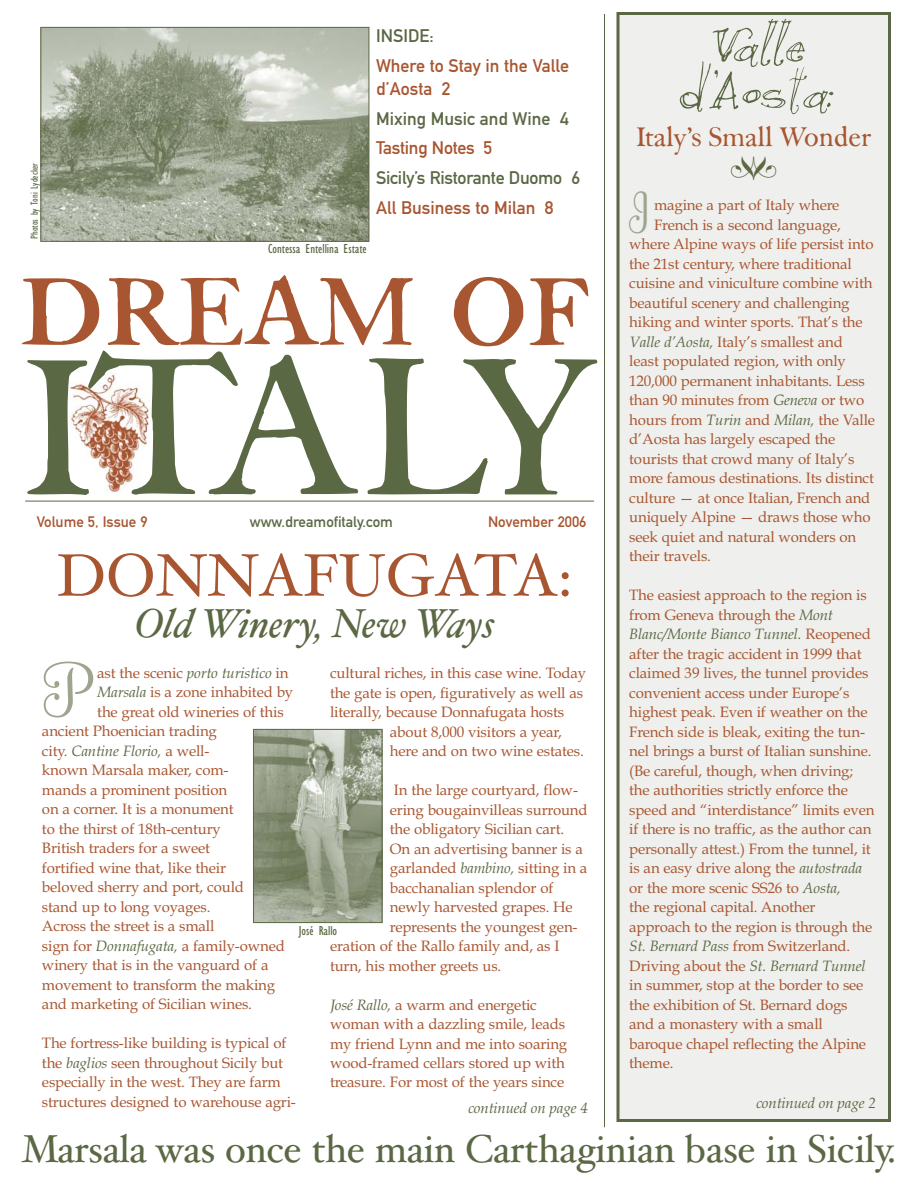
<style>
.page{position:relative;width:918px;height:1188px;background:#fff}
.page>*{position:absolute;margin:0;border:0;box-sizing:border-box;transform-origin:0 0}
.t1{font:205.5px "F Caslon Thirty ITC";letter-spacing:-.11em;color:#5b6844}
.t2{font:148.5px "F Caslon Thirty ITC Roman SC";letter-spacing:-.015em;color:#a85631}
.t3{font:75px "Fling Plain";color:#9da58f}
.t4{font:italic 72px "Cricket";color:#5b6844}
.t5{font:72px "Cricket";color:#5b6844}
.t6{font:60px "Hoefler Text";color:#a85631}
.t7{font:55.5px "Fling Plain";color:#9da58f;scale:.9 1}
.t8{font:italic 40.5px "Hoefler Text";color:#5b6844}
.t9{font:39px "Hoefler Text";letter-spacing:-.01em;color:#5b6844}
.t10{font:28.5px "F Caslon Thirty ITC";letter-spacing:-.01em;color:#a85631}
.t11{font:18px/22.5px "DIN Mittelschrift";color:#a85631}
.t12{font:18px "DIN Mittelschrift";color:#5b6844}
.t13{font:15px/19.5px "Book Antiqua";letter-spacing:-.01em;color:#a85631}
.t14{font:italic 15px "Book Antiqua";letter-spacing:-.01em;color:#5b6844}
.t15{font:15px "DIN Mittelschrift";color:#a85631}
.t16{font:15px "DIN Mittelschrift";color:#5b6844}
.t17{font:condensed 13.5px "Gill Sans";color:#5b6844}
.t18{font:condensed 10.5px "Gill Sans";color:#5b6844}
.s1{font-style:italic;color:#5b6844}
.s2{font-style:normal;color:#a85631}
</style>
<div class="page">
<img style="left:42px;top:29px;width:325px;height:211px">
<div style="left:40px;top:27px;width:329px;height:215px;border:1px solid #5b6844"></div>
<div style="left:618px;top:14px;width:272px;height:1106px;background:#eff0ed"></div>
<div style="left:616px;top:12px;width:275px;height:1110px;border:3px solid #5b6844"></div>
<img style="left:70px;top:373px;width:79px;height:120px">
<hr style="left:604px;top:14px;width:1px;height:1113px;background:#5b6844">
<hr style="left:25px;top:501px;width:569px;height:1px;background:#5b6844">
<img style="left:255px;top:731px;width:125px;height:190px">
<div style="left:253px;top:729px;width:129px;height:194px;border:1px solid #5b6844"></div>
<h3 class="t4" style="left:704px;top:8px;width:117px">Valle</h3>
<p class="t12" style="left:376px;top:29px;width:59px">INSIDE:</p>
<p class="t11" style="left:376px;top:56px;width:194px">Where to Stay in the Valle d’Aosta 2</p>
<p class="t12" style="left:376px;top:112px;width:194px">Mixing Music and Wine 4</p>
<p class="t11" style="left:376px;top:139px;width:118px">Tasting Notes 5</p>
<p class="t12" style="left:376px;top:172px;width:205px">Sicily’s Ristorante Duomo 6</p>
<p class="t11" style="left:376px;top:199px;width:179px">All Business to Milan 8</p>
<h3 class="t4" style="left:677px;top:55px;width:170px">dAosta:</h3>
<h3 class="t5" style="left:714px;top:55px;width:5px">’</h3>
<h3 class="t10" style="left:636px;top:125px;width:237px">Italy’s Small Wonder</h3>
<p class="t18" style="left:31px;top:239px;width:77px;rotate:-90deg">Photos by Toni Lydecker</p>
<h3 class="t7" style="left:628px;top:193px;width:27px">I</h3>
<p class="t13" style="left:654px;top:197px;width:187px">magine a part of Italy where</p>
<p class="t13" style="left:654px;top:216px;width:189px">French is a second language,</p>
<p class="t13" style="left:629px;top:236px;width:246px">where Alpine ways of life persist into</p>
<p class="t13" style="left:629px;top:255px;width:224px">the 21st century, where traditional</p>
<p class="t13" style="left:629px;top:275px;width:245px">cuisine and viniculture combine with</p>
<p class="t13" style="left:629px;top:294px;width:222px">beautiful scenery and challenging</p>
<p class="t13" style="left:629px;top:314px;width:235px">hiking and winter sports. That’s the</p>
<p class="t13" style="left:629px;top:333px;width:215px"><span class="s1">Valle d’Aosta,</span> Italy’s smallest and</p>
<p class="t13" style="left:629px;top:353px;width:218px">least populated region, with only</p>
<p class="t13" style="left:629px;top:372px;width:237px">120,000 permanent inhabitants. Less</p>
<p class="t13" style="left:629px;top:392px;width:237px">than 90 minutes from <span class="s1">Geneva</span> or two</p>
<p class="t13" style="left:629px;top:411px;width:247px">hours from <span class="s1">Turin</span> and <span class="s1">Milan,</span> the Valle</p>
<p class="t13" style="left:629px;top:431px;width:208px">d’Aosta has largely escaped the</p>
<p class="t13" style="left:629px;top:450px;width:227px">tourists that crowd many of Italy’s</p>
<p class="t13" style="left:629px;top:470px;width:246px">more famous destinations. Its distinct</p>
<p class="t13" style="left:629px;top:489px;width:243px">culture — at once Italian, French and</p>
<p class="t13" style="left:629px;top:509px;width:243px">uniquely Alpine — draws those who</p>
<p class="t13" style="left:629px;top:528px;width:229px">seek quiet and natural wonders on</p>
<p class="t13" style="left:629px;top:548px;width:83px">their travels.</p>
<p class="t13" style="left:629px;top:587px;width:247px">The easiest approach to the region is from Geneva through the <span class="s1">Mont Blanc/Monte Bianco Tunnel.</span> Reopened after the tragic accident in 1999 that claimed 39 lives, the tunnel provides convenient access under Europe’s highest peak. Even if weather on the French side is bleak, exiting the tun&shy;nel brings a burst of Italian sunshine. (Be careful, though, when driving; the authorities strictly enforce the speed and “interdistance” limits even if there is no traffic, as the author can personally attest.) From the tunnel, it is an easy drive along the <span class="s1">autostrada </span>or the more scenic SS26 to <span class="s1">Aosta,<br></span>the regional capital. Another approach to the region is through the <span class="s1">St. Bernard Pass</span> from Switzerland.<br>Driving about the <span class="s1">St. Bernard Tunnel </span>in summer, stop at the border to see the exhibition of St. Bernard dogs and a monastery with a small baroque chapel reflecting the Alpine theme.</p>
<p class="t17" style="left:268px;top:244px;width:100px">Contessa Entellina Estate</p>
<h2 class="t2" style="left:20px;top:206px;width:574px">dream of</h2>
<h1 class="t1" style="left:19px;top:347px;width:583px">ITALY</h1>
<p class="t15" style="left:37px;top:516px;width:112px">Volume 5, Issue 9</p>
<p class="t16" style="left:250px;top:516px;width:145px">www.dreamofitaly.com</p>
<p class="t15" style="left:488px;top:516px;width:100px">November 2006</p>
<h3 class="t6" style="left:56px;top:552px;width:518px">DONNAFUGATA:</h3>
<h3 class="t8" style="left:134px;top:608px;width:362px">Old Winery, New Ways</h3>
<h3 class="t3" style="left:41px;top:662px;width:51px">P</h3>
<p class="t13" style="left:97px;top:665px;width:193px">ast the scenic <span class="s1">porto turistico</span> in</p>
<p class="t13" style="left:97px;top:684px;width:197px"><span class="s1">Marsala</span> is a zone inhabited by</p>
<p class="t13" style="left:97px;top:704px;width:188px">the great old wineries of this</p>
<p class="t13" style="left:42px;top:723px;width:176px">ancient Phoenician trading</p>
<p class="t14" style="left:42px;top:745px;width:169px"><span class="s2">city.</span> Cantine Florio, <span class="s2">a well-</span></p>
<p class="t13" style="left:42px;top:762px;width:188px">known Marsala maker, com-</p>
<p class="t13" style="left:42px;top:782px;width:187px">mands a prominent position</p>
<p class="t13" style="left:42px;top:801px;width:193px">on a corner. It is a monument</p>
<p class="t13" style="left:42px;top:821px;width:180px">to the thirst of 18th-century</p>
<p class="t13" style="left:42px;top:840px;width:170px">British traders for a sweet</p>
<p class="t13" style="left:42px;top:860px;width:185px">fortified wine that, like their</p>
<p class="t13" style="left:42px;top:879px;width:204px">beloved sherry and port, could</p>
<p class="t13" style="left:42px;top:899px;width:170px">stand up to long voyages.</p>
<p class="t13" style="left:42px;top:918px;width:174px">Across the street is a small</p>
<p class="t13" style="left:42px;top:938px;width:244px">sign for <span class="s1">Donnafugata,</span> a family-owned</p>
<p class="t13" style="left:42px;top:957px;width:228px">winery that is in the vanguard of a</p>
<p class="t13" style="left:42px;top:977px;width:235px">movement to transform the making</p>
<p class="t13" style="left:42px;top:996px;width:212px">and marketing of Sicilian wines.</p>
<p class="t13" style="left:42px;top:1035px;width:255px">The fortress-like building is typical of the <span class="s1">baglios</span> seen throughout Sicily but especially in the west. They are farm structures designed to warehouse agri-</p>
<p class="t13" style="left:330px;top:665px;width:258px">cultural riches, in this case wine. Today</p>
<p class="t13" style="left:330px;top:684px;width:255px">the gate is open, figuratively as well as</p>
<p class="t13" style="left:330px;top:704px;width:236px">literally, because Donnafugata hosts</p>
<p class="t13" style="left:390px;top:723px;width:174px">about 8,000 visitors a year,</p>
<p class="t13" style="left:390px;top:743px;width:195px">here and on two wine estates.</p>
<p class="t13" style="left:394px;top:782px;width:186px">In the large courtyard, flow-</p>
<p class="t13" style="left:390px;top:801px;width:199px">ering bougainvilleas surround</p>
<p class="t13" style="left:390px;top:821px;width:176px">the obligatory Sicilian cart.</p>
<p class="t13" style="left:390px;top:840px;width:195px">On an advertising banner is a</p>
<p class="t13" style="left:390px;top:860px;width:199px">garlanded <span class="s1">bambino,</span> sitting in a</p>
<p class="t13" style="left:390px;top:879px;width:165px">bacchanalian splendor of</p>
<p class="t13" style="left:390px;top:899px;width:184px">newly harvested grapes. He</p>
<p class="t13" style="left:390px;top:918px;width:189px">represents the youngest gen-</p>
<p class="t13" style="left:330px;top:938px;width:231px">eration of the Rallo family and, as I</p>
<p class="t13" style="left:330px;top:957px;width:173px">turn, his mother greets us.</p>
<p class="t13" style="left:330px;top:996px;width:239px"><span class="s1">José Rallo,</span> a warm and energetic woman with a dazzling smile, leads my friend Lynn and me into soaring wood-framed cellars stored up with treasure. For most of the years since</p>
<p class="t17" style="left:299px;top:926px;width:40px">José Rallo</p>
<p class="t14" style="left:468px;top:1102px;width:121px">continued on page 4</p>
<p class="t14" style="left:756px;top:1097px;width:121px">continued on page 2</p>
<h3 class="t9" style="left:21px;top:1134px;width:877px">Marsala was once the main Carthaginian base in Sicily.</h3>
</div>
